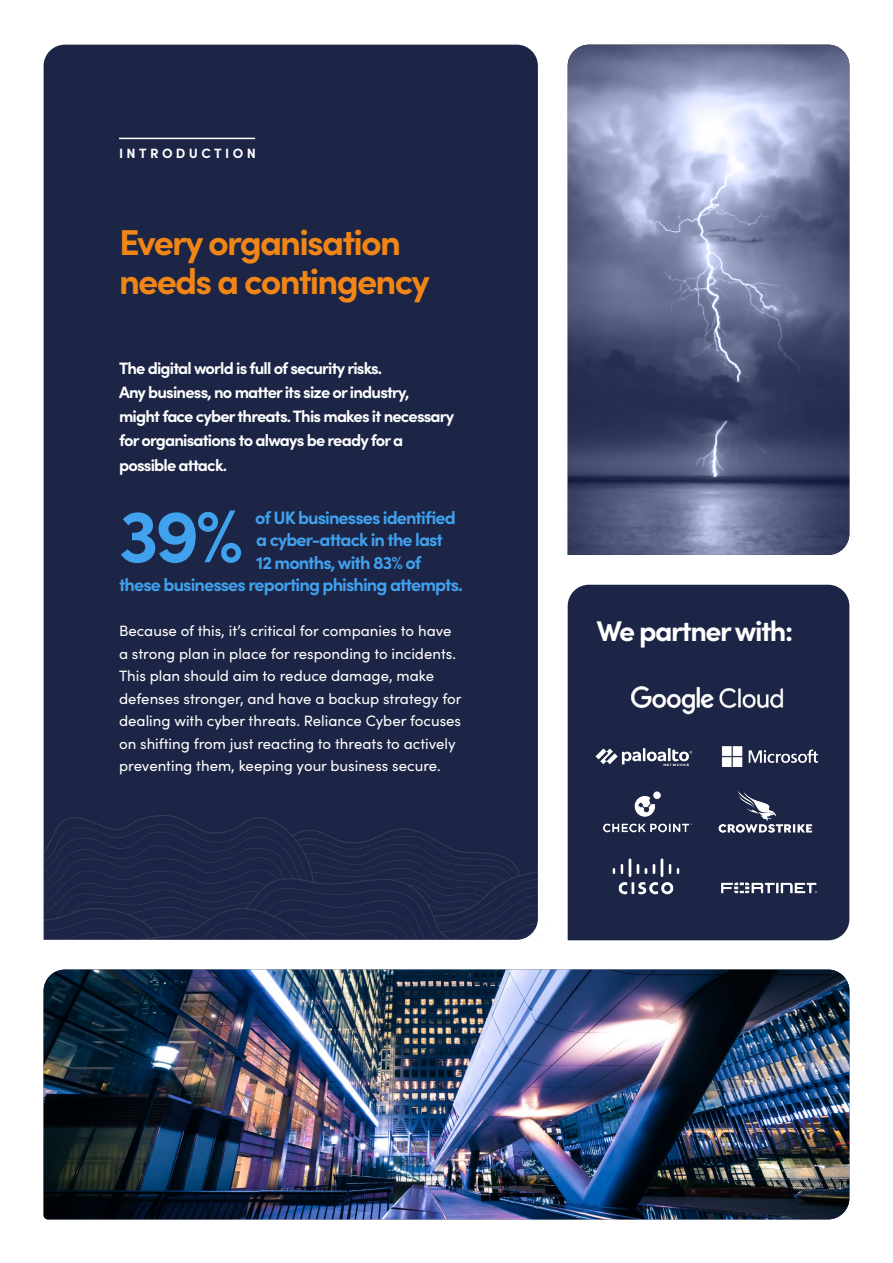
<style>
.page{position:relative;width:893px;height:1263px;background:#fff}
.page>*{position:absolute;margin:0;border:0;box-sizing:border-box;transform-origin:0 0}
.t1{font:700 75px "Sofia Pro";color:#40a1ed}
.t2{font:700 36px/39px "Sofia Pro";letter-spacing:-.05em;color:#f18616}
.t3{font:700 28.5px "Sofia Pro";letter-spacing:-.05em;color:#fff}
.t4{font:700 18px "Sofia Pro";letter-spacing:-.05em;color:#40a1ed}
.t5{font:700 16.5px/24px "Sofia Pro";letter-spacing:-.05em;color:#fff}
.t6{font:15px/22.5px "Sofia Pro";color:#fff}
.t7{font:700 13.5px "Sofia Pro";letter-spacing:.25em;color:#fff}
</style>
<div class="page">
<div style="left:44px;top:45px;width:494px;height:730px;background:#1d2546"></div>
<img style="left:44px;top:969px;width:805px;height:250px">
<hr style="left:119px;top:138px;width:136px;height:1px;background:#fff">
<img style="left:44px;top:775px;width:494px;height:165px">
<div style="left:568px;top:585px;width:281px;height:355px;background:#1d2546"></div>
<svg style="left:568px;top:45px;width:281px;height:510px;background:#6b7393"></svg>
<img style="left:627px;top:682px;width:160px;height:34px">
<img style="left:720px;top:721px;width:99px;height:50px">
<img style="left:594px;top:720px;width:100px;height:50px">
<img style="left:719px;top:852px;width:99px;height:50px">
<img style="left:596px;top:791px;width:100px;height:49px">
<img style="left:596px;top:853px;width:100px;height:49px">
<img style="left:718px;top:790px;width:95px;height:43px">
<p class="t7" style="left:119px;top:143px;width:138px">INTRODUCTION</p>
<h2 class="t2" style="left:119px;top:220px;width:312px">Every organisation needs a contingency</h2>
<p class="t5" style="left:119px;top:355px;width:337px">The digital world is full of security risks.<br>Any business, no matter its size or industry, might face cyber threats. This makes it necessary for organisations to always be ready for a</p>
<p class="t5" style="left:119px;top:452px;width:109px">possible attack.</p>
<h1 class="t1" style="left:119px;top:478px;width:126px">39%</h1>
<p class="t4" style="left:255px;top:504px;width:202px">of UK businesses identified</p>
<p class="t4" style="left:256px;top:526px;width:188px">a cyber-attack in the last</p>
<p class="t4" style="left:256px;top:549px;width:167px">12 months, with 83% of</p>
<p class="t4" style="left:119px;top:571px;width:345px">these businesses reporting phishing attempts.</p>
<p class="t6" style="left:119px;top:619px;width:344px">Because of this, it’s critical for companies to have a strong plan in place for responding to incidents.<br>This plan should aim to reduce damage, make defenses stronger, and have a backup strategy for dealing with cyber threats. Reliance Cyber focuses on shifting from just reacting to threats to actively preventing them, keeping your business secure.</p>
<h3 class="t3" style="left:596px;top:609px;width:198px">We partner with:</h3>
</div>
